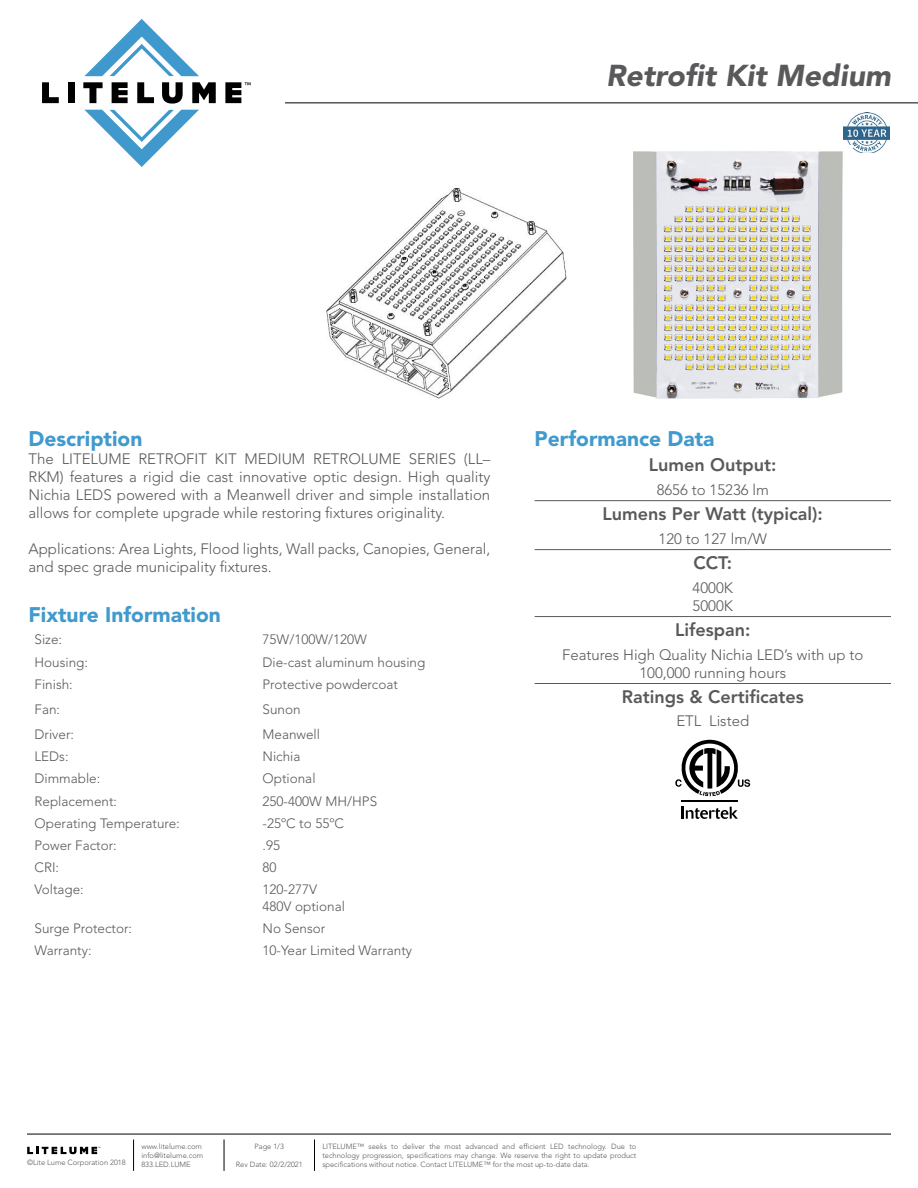
<style>
.page{position:relative;width:918px;height:1188px;background:#fff}
.page>*{position:absolute;margin:0;border:0;box-sizing:border-box;transform-origin:0 0}
.t1{font:italic 900 30px "Avenir LT Std";color:#59595c}
.t2{font:900 21px "Avenir LT Std";color:#419acd}
.t3{font:800 18px "Avenir LT Std";color:#59595c}
.t4{font:300 15px/18px "Avenir LT Std";color:#59595c}
.t5{font:300 13.5px/16.2px "Avenir LT Std";color:#59595c}
.t6{font:300 7.5px/9px "Avenir LT Std";color:#59595c;text-align:justify}
</style>
<div class="page">
<hr style="left:27px;top:1134px;width:864px;height:1px;background:#000">
<hr style="left:285px;top:103px;width:633px;height:1px;background:#000">
<hr style="left:133px;top:1140px;width:1px;height:31px;background:#000">
<hr style="left:224px;top:1140px;width:1px;height:31px;background:#000">
<hr style="left:314px;top:1140px;width:1px;height:31px;background:#000">
<svg style="left:27px;top:1147px;width:73px;height:7px"></svg>
<svg style="left:42px;top:82px;width:17px;height:21px"></svg>
<div style="left:68px;top:82px;width:7px;height:21px;background:#000"></div>
<svg style="left:83px;top:82px;width:20px;height:21px"></svg>
<svg style="left:112px;top:82px;width:16px;height:21px"></svg>
<svg style="left:137px;top:82px;width:17px;height:21px"></svg>
<svg style="left:162px;top:82px;width:21px;height:22px"></svg>
<svg style="left:192px;top:82px;width:24px;height:21px"></svg>
<svg style="left:84px;top:19px;width:115px;height:57px"></svg>
<svg style="left:85px;top:110px;width:114px;height:57px"></svg>
<svg style="left:225px;top:82px;width:26px;height:21px"></svg>
<hr style="left:535px;top:500px;width:356px;height:1px;background:#59595c">
<hr style="left:535px;top:549px;width:356px;height:1px;background:#59595c">
<hr style="left:535px;top:616px;width:356px;height:1px;background:#59595c">
<hr style="left:535px;top:683px;width:356px;height:1px;background:#59595c">
<img style="left:843px;top:112px;width:46px;height:41px">
<hr style="left:682px;top:801px;width:56px;height:1px;background:#000">
<svg style="left:682px;top:807px;width:56px;height:12px"></svg>
<svg style="left:675px;top:740px;width:75px;height:56px"></svg>
<img style="left:633px;top:146px;width:219px;height:253px">
<img style="left:326px;top:188px;width:241px;height:211px">
<h1 class="t1" style="left:606px;top:57px;width:286px">Retrofit Kit Medium</h1>
<h2 class="t2" style="left:29px;top:426px;width:115px">Description</h2>
<p class="t4" style="left:29px;top:450px;width:463px;text-align:justify">The LITELUME RETROFIT KIT MEDIUM RETROLUME SERIES (LL– RKM) features a rigid die cast innovative optic design. High quality Nichia LEDS powered with a Meanwell driver and simple installation allows for complete upgrade while restoring fixtures originality.</p>
<p class="t4" style="left:29px;top:540px;width:463px">Applications: Area Lights, Flood lights, Wall packs, Canopies, General, and spec grade municipality fixtures.</p>
<h2 class="t2" style="left:29px;top:602px;width:194px">Fixture Information</h2>
<p class="t5" style="left:35px;top:632px;width:29px">Size:</p>
<p class="t5" style="left:263px;top:632px;width:106px">75W/100W/120W</p>
<p class="t5" style="left:35px;top:654px;width:55px">Housing:</p>
<p class="t5" style="left:263px;top:654px;width:164px">Die-cast aluminum housing</p>
<p class="t5" style="left:35px;top:676px;width:40px">Finish:</p>
<p class="t5" style="left:263px;top:676px;width:137px">Protective powdercoat</p>
<p class="t5" style="left:35px;top:701px;width:27px">Fan:</p>
<p class="t5" style="left:263px;top:701px;width:40px">Sunon</p>
<p class="t5" style="left:35px;top:726px;width:41px">Driver:</p>
<p class="t5" style="left:263px;top:726px;width:59px">Meanwell</p>
<p class="t5" style="left:35px;top:749px;width:36px">LEDs:</p>
<p class="t5" style="left:263px;top:749px;width:39px">Nichia</p>
<p class="t5" style="left:35px;top:771px;width:67px">Dimmable:</p>
<p class="t5" style="left:263px;top:771px;width:55px">Optional</p>
<p class="t5" style="left:35px;top:793px;width:84px">Replacement:</p>
<p class="t5" style="left:263px;top:793px;width:116px">250-400W MH/HPS</p>
<p class="t5" style="left:35px;top:815px;width:147px">Operating Temperature:</p>
<p class="t5" style="left:263px;top:815px;width:83px">-25ºC to 55ºC</p>
<p class="t5" style="left:35px;top:837px;width:84px">Power Factor:</p>
<p class="t5" style="left:263px;top:837px;width:19px">.95</p>
<p class="t5" style="left:35px;top:860px;width:26px">CRI:</p>
<p class="t5" style="left:263px;top:860px;width:16px">80</p>
<p class="t5" style="left:35px;top:882px;width:51px">Voltage:</p>
<p class="t5" style="left:263px;top:882px;width:84px">120-277V<br>480V optional</p>
<p class="t5" style="left:35px;top:920px;width:99px">Surge Protector:</p>
<p class="t5" style="left:263px;top:920px;width:64px">No Sensor</p>
<p class="t5" style="left:35px;top:942px;width:59px">Warranty:</p>
<p class="t5" style="left:263px;top:942px;width:151px">10-Year Limited Warranty</p>
<h2 class="t2" style="left:535px;top:426px;width:181px">Performance Data</h2>
<p class="t3" style="left:649px;top:454px;width:129px">Lumen Output:</p>
<p class="t4" style="left:657px;top:481px;width:114px">8656 to 15236 lm</p>
<p class="t3" style="left:603px;top:503px;width:222px">Lumens Per Watt (typical):</p>
<p class="t4" style="left:659px;top:529px;width:110px">120 to 127 lm/W</p>
<p class="t3" style="left:693px;top:552px;width:40px">CCT:</p>
<p class="t4" style="left:693px;top:578px;width:42px">4000K<br>5000K</p>
<p class="t3" style="left:675px;top:619px;width:77px">Lifespan:</p>
<p class="t4" style="left:562px;top:645px;width:303px;text-align:center">Features High Quality Nichia LED’s with up to<br>100,000 running hours</p>
<p class="t3" style="left:622px;top:686px;width:184px">Ratings &amp; Certificates</p>
<p class="t4" style="left:676px;top:712px;width:74px">ETL Listed</p>
<p class="t6" style="left:141px;top:1142px;width:63px;text-align:left">www.litelume.com info@litelume.com<br>833.LED.LUME</p>
<p class="t6" style="left:255px;top:1142px;width:31px">Page 1/3</p>
<p class="t6" style="left:27px;top:1158px;width:100px">©Lite Lume Corporation 2018</p>
<p class="t6" style="left:236px;top:1160px;width:68px">Rev Date: 02/2/2021</p>
<p class="t6" style="left:322px;top:1142px;width:316px">LITELUME™ seeks to deliver the most advanced and efficient LED technology. Due to technology progression, specifications may change. We reserve the right to update product specifications without notice. Contact LITELUME™ for the most up-to-date data.</p>
</div>
